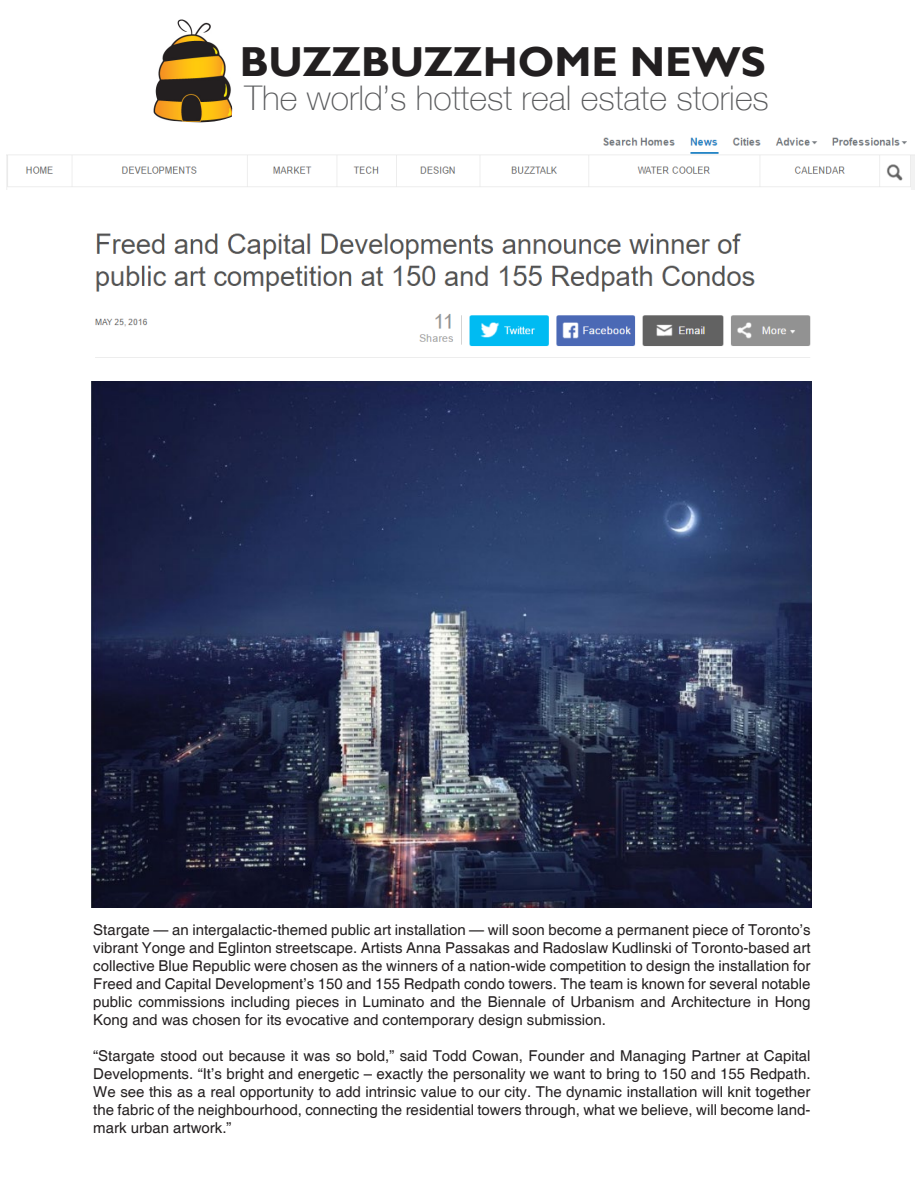
<style>
.page{position:relative;width:918px;height:1188px;background:#fff}
.page>*{position:absolute;margin:0;border:0;box-sizing:border-box;transform-origin:0 0}
.t1{font:700 41.85px "Gill Sans";color:#221f20}
.t2{font:100 34.05px "Helve Nue";color:#58595b}
.t3{font:15px/18px "Helvetica";color:#231f20;text-align:justify}
</style>
<div class="page">
<img style="left:153px;top:19px;width:80px;height:104px">
<img style="left:6px;top:152px;width:909px;height:38px">
<img style="left:603px;top:137px;width:304px;height:9px">
<img style="left:92px;top:381px;width:720px;height:526px">
<img style="left:95px;top:233px;width:716px;height:125px">
<h1 class="t1" style="left:240px;top:37px;width:527px">BUZZBUZZHOME NEWS</h1>
<h2 class="t2" style="left:245px;top:77px;width:526px">The world’s hottest real estate stories</h2>
<p class="t3" style="left:93px;top:921px;width:719px">Stargate — an intergalactic-themed public art installation — will soon become a permanent piece of Toronto’s vibrant Yonge and Eglinton streetscape. Artists Anna Passakas and Radoslaw Kudlinski of Toronto-based art collective Blue Republic were chosen as the winners of a nation-wide competition to design the installation for Freed and Capital Development’s 150 and 155 Redpath condo towers. The team is known for several notable public commissions including pieces in Luminato and the Biennale of Urbanism and Architecture in Hong Kong and was chosen for its evocative and contemporary design submission.</p>
<p class="t3" style="left:93px;top:1047px;width:719px">“Stargate stood out because it was so bold,” said Todd Cowan, Founder and Managing Partner at Capital Developments. “It’s bright and energetic – exactly the personality we want to bring to 150 and 155 Redpath.<br>We see this as a real opportunity to add intrinsic value to our city. The dynamic installation will knit together the fabric of the neighbourhood, connecting the residential towers through, what we believe, will become land&shy;mark urban artwork.”</p>
</div>
